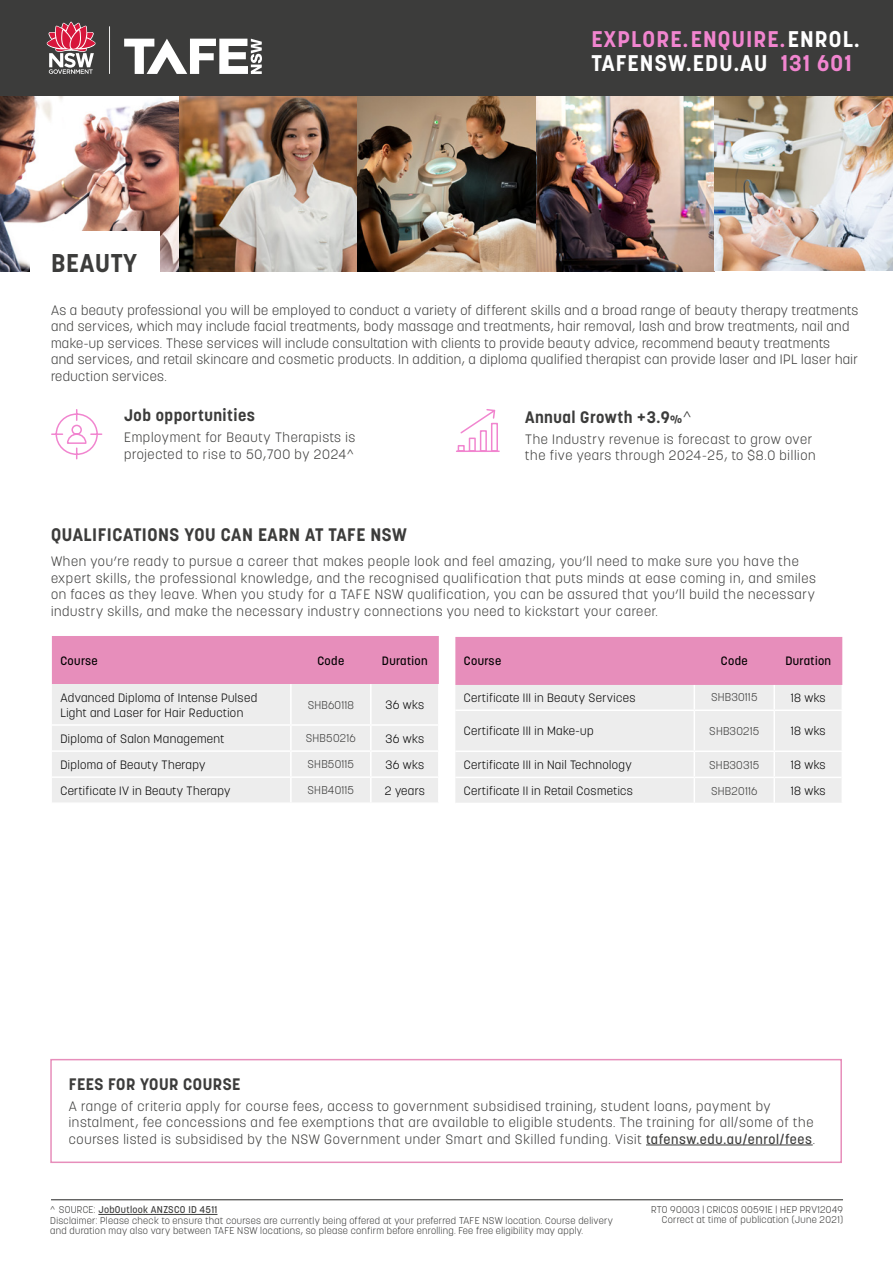
<style>
.page{position:relative;width:893px;height:1263px;background:#fff}
.page>*{position:absolute;margin:0;border:0;box-sizing:border-box;transform-origin:0 0}
.t1{font:700 25.5px "Korolev";letter-spacing:.03em;color:#3c3c3b}
.t2{font:700 22.5px "Korolev";letter-spacing:.05em;color:#f185cf}
.t3{font:700 22.5px "Korolev";letter-spacing:.05em;color:#fff}
.H2_-_no_rule{font:700 18px "Korolev";letter-spacing:.03em;color:#3c3c3b}
.H3{font:700 16.5px "Korolev";letter-spacing:.03em;color:#3c3c3b}
.Body_Copy{font:300 13.5px/16.5px "Korolev";letter-spacing:.05em;color:#3c3c3b}
.Body_Copy-2{font:300 13.5px/16.5px "Korolev";letter-spacing:.03em;color:#3c3c3b}
.Table_body_1{font:300 12px/15px "Korolev";letter-spacing:.03em;color:#000}
.Table_H2{font:500 12px "Korolev";letter-spacing:.03em;color:#000}
.Course_Code{font:300 11.25px "Korolev";letter-spacing:.02em;color:#3c3c3b}
.Fine_print{font:300 9.75px/10.5px "Korolev";letter-spacing:.03em;color:#3c3c3b;text-align:right}
.s1{color:#fff}
.s2{color:#f185cf}
.s3{font-size:10.5px}
.s4{font-weight:300}
.s5{font-weight:500}
</style>
<div class="page">
<hr style="left:51px;top:1199px;width:792px;height:1px;background:#3c3c3b">
<img style="left:357px;top:96px;width:357px;height:176px">
<img style="left:179px;top:96px;width:178px;height:176px">
<img style="left:0;top:96px;width:179px;height:176px">
<img style="left:714px;top:96px;width:179px;height:174px">
<div style="left:0;top:0;width:893px;height:96px;background:#3c3c3b"></div>
<svg style="left:47px;top:22px;width:48px;height:52px"></svg>
<svg style="left:124px;top:39px;width:138px;height:35px"></svg>
<hr style="left:109px;top:26px;width:1px;height:48px;background:#fff">
<div style="left:30px;top:231px;width:130px;height:63px;background:#fff"></div>
<svg style="left:51px;top:409px;width:52px;height:51px"></svg>
<svg style="left:456px;top:409px;width:44px;height:43px"></svg>
<div style="left:52px;top:636px;width:387px;height:48px;background:#e78ebb"></div>
<div style="left:52px;top:684px;width:386px;height:118px;background:#ededed"></div>
<hr style="left:52px;top:724px;width:239px;height:2px;background:#fff">
<hr style="left:291px;top:724px;width:80px;height:2px;background:#fff">
<hr style="left:290px;top:726px;width:2px;height:24px;background:#fff">
<hr style="left:371px;top:724px;width:69px;height:2px;background:#fff">
<hr style="left:370px;top:726px;width:2px;height:24px;background:#fff">
<hr style="left:52px;top:750px;width:239px;height:2px;background:#fff">
<hr style="left:291px;top:750px;width:80px;height:2px;background:#fff">
<hr style="left:290px;top:752px;width:2px;height:24px;background:#fff">
<hr style="left:371px;top:750px;width:69px;height:2px;background:#fff">
<hr style="left:370px;top:752px;width:2px;height:24px;background:#fff">
<hr style="left:52px;top:776px;width:239px;height:2px;background:#fff">
<hr style="left:291px;top:776px;width:80px;height:2px;background:#fff">
<hr style="left:290px;top:778px;width:2px;height:24px;background:#fff">
<hr style="left:371px;top:776px;width:69px;height:2px;background:#fff">
<hr style="left:370px;top:778px;width:2px;height:24px;background:#fff">
<hr style="left:290px;top:684px;width:2px;height:40px;background:#fff">
<hr style="left:370px;top:684px;width:2px;height:40px;background:#fff">
<div style="left:455px;top:711px;width:386px;height:92px;background:#ededed"></div>
<svg style="left:455px;top:637px;width:387px;height:72px;background:#e9adcb"></svg>
<hr style="left:773px;top:685px;width:2px;height:24px;background:#fff">
<hr style="left:694px;top:711px;width:1px;height:39px;background:#fff">
<hr style="left:773px;top:711px;width:2px;height:39px;background:#fff">
<hr style="left:455px;top:750px;width:239px;height:2px;background:#fff">
<hr style="left:694px;top:750px;width:80px;height:2px;background:#fff">
<hr style="left:774px;top:750px;width:69px;height:2px;background:#fff">
<hr style="left:773px;top:752px;width:2px;height:25px;background:#fff">
<svg style="left:694px;top:752px;width:1px;height:51px"></svg>
<hr style="left:773px;top:778px;width:2px;height:25px;background:#fff">
<hr style="left:455px;top:777px;width:239px;height:1px;background:#fff">
<hr style="left:694px;top:777px;width:80px;height:1px;background:#fff">
<hr style="left:774px;top:777px;width:67px;height:1px;background:#fff">
<hr style="left:646px;top:1144px;width:167px;height:1px;background:#3c3c3b">
<div style="left:50px;top:1059px;width:792px;height:104px;border:2px solid #e78ebb"></div>
<hr style="left:98px;top:1214px;width:119px;height:1px;background:#3c3c3b">
<p class="t2" style="left:591px;top:25px;width:269px">EXPLORE.ENQUIRE.<span class="s1">ENROL.</span></p>
<p class="t3" style="left:591px;top:49px;width:262px">TAFENSW.EDU.AU <span class="s2">131 601</span></p>
<h1 class="t1" style="left:51px;top:247px;width:88px">BEAUTY</h1>
<p class="Body_Copy-2" style="left:51px;top:302px;width:809px">As a beauty professional you will be employed to conduct a variety of different skills and a broad range of beauty therapy treatments and services, which may include facial treatments, body massage and treatments, hair removal, lash and brow treatments, nail and make-up services. These services will include consultation with clients to provide beauty advice, recommend beauty treatments<br>and services, and retail skincare and cosmetic products. In addition, a diploma qualified therapist can provide laser and IPL laser hair reduction services.</p>
<h2 class="H3" style="left:124px;top:405px;width:133px">Job opportunities</h2>
<p class="Body_Copy" style="left:124px;top:429px;width:233px">Employment for Beauty Therapists is projected to rise to 50,700 by 2024^</p>
<h2 class="H3" style="left:525px;top:407px;width:168px">Annual Growth +3.9<span class="s3">%</span><span class="s4">^</span></h2>
<p class="Body_Copy" style="left:525px;top:431px;width:292px">The Industry revenue is forecast to grow over the five years through 2024-25, to $8.0 billion</p>
<p class="H2_-_no_rule" style="left:51px;top:524px;width:357px">QUALIFICATIONS YOU CAN EARN AT TAFE NSW</p>
<p class="Body_Copy" style="left:51px;top:553px;width:766px">When you’re ready to pursue a career that makes people look and feel amazing, you’ll need to make sure you have the expert skills, the professional knowledge, and the recognised qualification that puts minds at ease coming in, and smiles on faces as they leave. When you study for a TAFE NSW qualification, you can be assured that you’ll build the necessary industry skills, and make the necessary industry connections you need to kickstart your career.</p>
<p class="Table_H2" style="left:60px;top:653px;width:39px">Course</p>
<p class="Table_H2" style="left:317px;top:653px;width:28px">Code</p>
<p class="Table_H2" style="left:382px;top:653px;width:47px">Duration</p>
<p class="Table_body_1" style="left:60px;top:690px;width:198px">Advanced Diploma of Intense Pulsed<br>Light and Laser for Hair Reduction</p>
<p class="Course_Code" style="left:308px;top:698px;width:48px">SHB60118</p>
<p class="Table_body_1" style="left:386px;top:697px;width:40px">36 wks</p>
<p class="Table_body_1" style="left:60px;top:731px;width:165px">Diploma of Salon Management</p>
<p class="Course_Code" style="left:306px;top:731px;width:51px">SHB50216</p>
<p class="Table_body_1" style="left:386px;top:731px;width:40px">36 wks</p>
<p class="Table_body_1" style="left:60px;top:757px;width:147px">Diploma of Beauty Therapy</p>
<p class="Course_Code" style="left:308px;top:757px;width:48px">SHB50115</p>
<p class="Table_body_1" style="left:386px;top:757px;width:40px">36 wks</p>
<p class="Table_body_1" style="left:60px;top:783px;width:172px">Certificate IV in Beauty Therapy</p>
<p class="Course_Code" style="left:308px;top:783px;width:48px">SHB40115</p>
<p class="Table_body_1" style="left:385px;top:783px;width:41px">2 years</p>
<p class="Table_H2" style="left:464px;top:654px;width:39px">Course</p>
<p class="Table_H2" style="left:721px;top:654px;width:28px">Code</p>
<p class="Table_H2" style="left:785px;top:654px;width:47px">Duration</p>
<p class="Table_body_1" style="left:464px;top:690px;width:173px">Certificate III in Beauty Services</p>
<p class="Course_Code" style="left:711px;top:690px;width:48px">SHB30115</p>
<p class="Table_body_1" style="left:791px;top:690px;width:36px">18 wks</p>
<p class="Table_body_1" style="left:464px;top:723px;width:131px">Certificate III in Make-up</p>
<p class="Course_Code" style="left:709px;top:724px;width:52px">SHB30215</p>
<p class="Table_body_1" style="left:791px;top:723px;width:36px">18 wks</p>
<p class="Table_body_1" style="left:464px;top:757px;width:169px">Certificate III in Nail Technology</p>
<p class="Course_Code" style="left:709px;top:757px;width:52px">SHB30315</p>
<p class="Table_body_1" style="left:791px;top:757px;width:36px">18 wks</p>
<p class="Table_body_1" style="left:464px;top:783px;width:171px">Certificate II in Retail Cosmetics</p>
<p class="Course_Code" style="left:711px;top:783px;width:48px">SHB20116</p>
<p class="Table_body_1" style="left:791px;top:783px;width:36px">18 wks</p>
<h2 class="H3" style="left:69px;top:1074px;width:173px">FEES FOR YOUR COURSE</h2>
<p class="Body_Copy" style="left:69px;top:1097px;width:748px">A range of criteria apply for course fees, access to government subsidised training, student loans, payment by instalment, fee concessions and fee exemptions that are available to eligible students. The training for all/some of the courses listed is subsidised by the NSW Government under Smart and Skilled funding. Visit <span class="s5">tafensw.edu.au/enrol/fees</span>.</p>
<p class="Fine_print" style="left:50px;top:1205px;width:564px;text-align:left">^ SOURCE: <span class="s5">JobOutlook ANZSCO ID 4511<br></span>Disclaimer: Please check to ensure that courses are currently being offered at your preferred TAFE NSW location. Course delivery and duration may also vary between TAFE NSW locations, so please confirm before enrolling. Fee free eligibility may apply.</p>
<p class="Fine_print" style="left:651px;top:1204px;width:193px">RTO 90003 | CRICOS 00591E | HEP PRV12049<br>Correct at time of publication (June 2021)</p>
</div>
